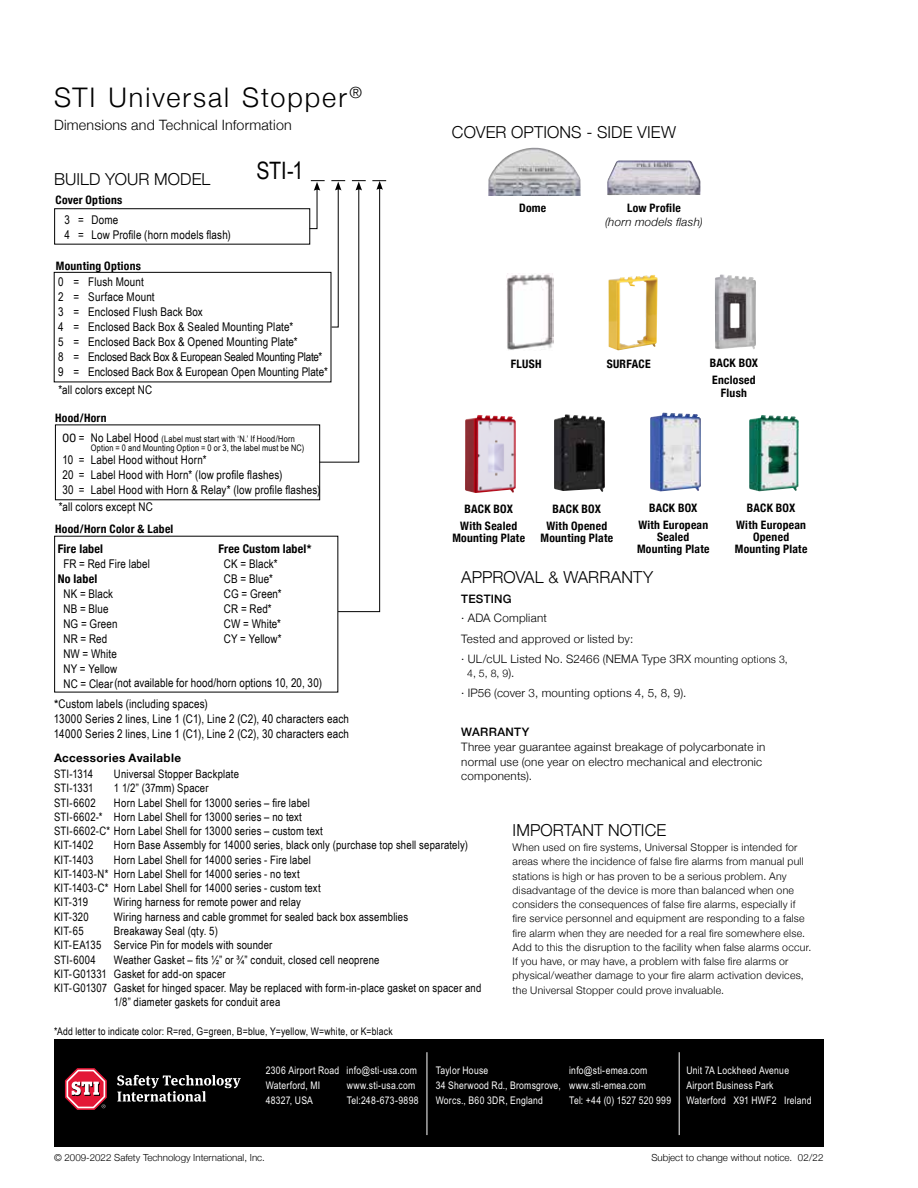
<style>
.page{position:relative;width:918px;height:1188px;background:#fff}
.page>*{position:absolute;margin:0;border:0;box-sizing:border-box;transform-origin:0 0}
.t1{font:300 27px "Helvetica Neue";letter-spacing:.075em;color:#000}
.t2{font:24px "Arial Narrow";color:#000}
.t3{font:300 16.5px "Helvetica Neue";letter-spacing:.005em;color:#000}
.t4{font:300 14.25px "Helvetica Neue";letter-spacing:.015em;color:#000}
.t5{font:12px/15px "Arial Narrow";letter-spacing:.015em;color:#000}
.t6{font:700 condensed 12px "Helvetica Neue";letter-spacing:.015em;color:#000}
.t7{font:11.7px/14.2px "Arial Narrow";letter-spacing:.02em;color:#000}
.t8{font:300 11.7px/20.2px "Helvetica Neue";letter-spacing:.02em;color:#000}
.t9{font:700 condensed 11.7px/17.2px "Helvetica Neue";letter-spacing:.02em;color:#000;text-align:center}
.t10{font:11.7px/15px "Arial Narrow";letter-spacing:.01em;color:#fff}
.t11{font:700 11.7px "Helvetica Neue";letter-spacing:.03em;color:#000}
.t12{font:italic 300 11.7px "Helvetica Neue";letter-spacing:.02em;color:#000}
.t13{font:500 11.7px "Helvetica Neue";letter-spacing:.025em;color:#000}
.t14{font:300 10.5px/14.2px "Helvetica Neue";letter-spacing:.025em;color:#000}
.t15{font:10.5px/15px "Arial Narrow";letter-spacing:.02em;color:#fff}
.t16{font:10.5px "Arial Narrow";letter-spacing:.02em;color:#000}
.t17{font:300 9.75px "Helvetica Neue";color:#000}
.t18{font:9px/9px "Arial Narrow";letter-spacing:.02em;color:#000}
.s1{font-family:"Helvetica Neue";font-size:12px}
.s2{font-size:12px}
.s3{font-size:10.5px}
.s4{font-size:11.7px}
.s5{font-family:"Helvetica Neue";font-weight:500;font-size:11.7px}
</style>
<div class="page">
<div style="left:54px;top:1039px;width:770px;height:108px;background:#000"></div>
<hr style="left:679px;top:1052px;width:1px;height:83px;background:#fff">
<svg style="left:65px;top:1068px;width:176px;height:42px"></svg>
<hr style="left:427px;top:1052px;width:1px;height:83px;background:#fff">
<div style="left:54px;top:272px;width:277px;height:110px;border:1px solid #000"></div>
<svg style="left:309px;top:180px;width:77px;height:432px"></svg>
<img style="left:465px;top:415px;width:51px;height:78px">
<img style="left:554px;top:414px;width:51px;height:78px">
<img style="left:650px;top:413px;width:51px;height:78px">
<img style="left:749px;top:415px;width:50px;height:76px">
<img style="left:507px;top:273px;width:46px;height:77px">
<img style="left:608px;top:275px;width:50px;height:75px">
<img style="left:715px;top:274px;width:41px;height:75px">
<img style="left:488px;top:148px;width:93px;height:48px">
<img style="left:607px;top:160px;width:94px;height:35px">
<h1 class="t1" style="left:54px;top:76px;width:309px">STI Universal Stopper<sup>®</sup></h1>
<p class="t4" style="left:54px;top:114px;width:239px">Dimensions and Technical Information</p>
<h3 class="t3" style="left:54px;top:166px;width:158px">BUILD YOUR MODEL</h3>
<p class="t9" style="left:56px;top:190px;width:68px">Cover Options</p>
<p class="t5" style="left:65px;top:212px;width:168px">3 = Dome<br>4 = Low Profile (horn models flash)</p>
<p class="t9" style="left:56px;top:256px;width:87px">Mounting Options</p>
<h2 class="t2" style="left:256px;top:153px;width:49px">STI-1</h2>
<p class="t5" style="left:58px;top:274px;width:271px">0 = Flush Mount<br>2 = Surface Mount<br>3 = Enclosed Flush Back Box<br>4 = Enclosed Back Box &amp; Sealed Mounting Plate*<br>5 = Enclosed Back Box &amp; Opened Mounting Plate*<br>8 = Enclosed Back Box &amp; European Sealed Mounting Plate* 9 = Enclosed Back Box &amp; European Open Mounting Plate*</p>
<p class="t5" style="left:58px;top:381px;width:95px">*all colors except NC</p>
<p class="t9" style="left:55px;top:408px;width:53px">Hood/Horn</p>
<p class="t18" style="left:91px;top:434px;width:215px;text-indent:-29px"><span class="s1">00</span> <span class="s2">= No Label Hood</span> (Label must start with ‘N.’ If Hood/Horn<br>Option = 0 and Mounting Option = 0 or 3, the label must be NC)</p>
<p class="t5" style="left:62px;top:452px;width:260px">10 = Label Hood without Horn*<br>20 = Label Hood with Horn* (low profile flashes)<br>30 = Label Hood with Horn &amp; Relay* (low profile flashes)</p>
<h3 class="t3" style="left:452px;top:119px;width:226px">COVER OPTIONS - SIDE VIEW</h3>
<p class="t9" style="left:519px;top:198px;width:29px">Dome</p>
<p class="t9" style="left:627px;top:198px;width:55px">Low Profile</p>
<p class="t12" style="left:605px;top:212px;width:99px">(horn models flash)</p>
<p class="t9" style="left:511px;top:354px;width:32px">FLUSH</p>
<p class="t9" style="left:607px;top:354px;width:45px">SURFACE</p>
<p class="t9" style="left:710px;top:354px;width:50px;line-height:16.5px;text-align:left">BACK BOX<br>Enclosed</p>
<p class="t9" style="left:721px;top:383px;width:27px">Flush</p>
<p class="t5" style="left:59px;top:499px;width:95px">*all colors except NC</p>
<p class="t9" style="left:638px;top:498px;width:71px">BACK BOX<br>With European</p>
<p class="t9" style="left:637px;top:530px;width:74px;line-height:12px">Sealed<br>Mounting Plate</p>
<p class="t9" style="left:736px;top:498px;width:71px">BACK BOX<br>With European</p>
<p class="t9" style="left:735px;top:530px;width:74px;line-height:12px">Opened<br>Mounting Plate</p>
<p class="t9" style="left:460px;top:499px;width:58px">BACK BOX<br>With Sealed</p>
<p class="t9" style="left:452px;top:528px;width:74px">Mounting Plate</p>
<p class="t9" style="left:546px;top:499px;width:62px">BACK BOX<br>With Opened</p>
<p class="t9" style="left:541px;top:528px;width:74px">Mounting Plate</p>
<p class="t9" style="left:55px;top:520px;width:120px">Hood/Horn Color &amp; Label</p>
<p class="t6" style="left:219px;top:539px;width:94px">Free Custom label*</p>
<p class="t5" style="left:224px;top:556px;width:59px">CK = Black*<br>CB = Blue*<br>CG = Green*<br>CR = Red*<br>CW = White*<br>CY = Yellow*</p>
<p class="t6" style="left:58px;top:539px;width:47px">Fire label</p>
<p class="t5" style="left:63px;top:556px;width:88px">FR = Red Fire label</p>
<p class="t6" style="left:58px;top:569px;width:41px">No label</p>
<p class="t5" style="left:63px;top:586px;width:260px">NK = Black<br>NB = Blue<br>NG = Green<br>NR = Red<br>NW = White<br>NY = Yellow<br>NC = Clear(not available for hood/horn options 10, 20, 30)</p>
<h3 class="t3" style="left:461px;top:564px;width:194px">APPROVAL &amp; WARRANTY</h3>
<p class="t13" style="left:461px;top:589px;width:52px">TESTING</p>
<p class="t8" style="left:461px;top:607px;width:328px">· ADA Compliant<br>Tested and approved or listed by:<br>· UL/cUL Listed No. S2466 (NEMA Type 3RX <span class="s3">mounting options 3,</span></p>
<p class="t14" style="left:467px;top:666px;width:49px">4, 5, 8, 9<span class="s4">).</span></p>
<p class="t8" style="left:461px;top:682px;width:226px">· IP56 (cover 3, mounting options 4, 5, 8, 9).</p>
<p class="t13" style="left:461px;top:722px;width:70px">WARRANTY</p>
<p class="t8" style="left:461px;top:739px;width:306px;line-height:14.2px">Three year guarantee against breakage of polycarbonate in normal use (one year on electro mechanical and electronic components).</p>
<p class="t5" style="left:54px;top:696px;width:297px"><span class="s5">*</span>Custom labels (including spaces)<br>13000 Series 2 lines, Line 1 (C1), Line 2 (C2), 40 characters each<br>14000 Series 2 lines, Line 1 (C1), Line 2 (C2), 30 characters each</p>
<p class="t11" style="left:54px;top:749px;width:129px">Accessories Available</p>
<p class="t7" style="left:54px;top:767px;width:41px">STI-1314</p>
<p class="t7" style="left:114px;top:767px;width:127px">Universal Stopper Backplate</p>
<p class="t7" style="left:54px;top:781px;width:41px">STI-1331</p>
<p class="t7" style="left:114px;top:781px;width:96px">1 1/2” (37mm) Spacer</p>
<p class="t7" style="left:54px;top:795px;width:43px">STI-6602</p>
<p class="t7" style="left:54px;top:795px;width:270px;text-indent:60px">Horn Label Shell for 13000 series – fire label STI-6602-* Horn Label Shell for 13000 series – no text STI-6602-C* Horn Label Shell for 13000 series – custom text KIT-1402</p>
<h3 class="t3" style="left:513px;top:817px;width:155px">IMPORTANT NOTICE</h3>
<p class="t14" style="left:513px;top:839px;width:300px">When used on fire systems, Universal Stopper is intended for areas where the incidence of false fire alarms from manual pull stations is high or has proven to be a serious problem. Any disadvantage of the device is more than balanced when one considers the consequences of false fire alarms, especially if fire service personnel and equipment are responding to a false fire alarm when they are needed for a real fire somewhere else.<br>Add to this the disruption to the facility when false alarms occur.<br>If you have, or may have, a problem with false fire alarms or physical/weather damage to your fire alarm activation devices, the Universal Stopper could prove invaluable.</p>
<p class="t7" style="left:114px;top:838px;width:356px">Horn Base Assembly for 14000 series, black only (purchase top shell separately)</p>
<p class="t7" style="left:54px;top:852px;width:268px;text-indent:60px">Horn Label Shell for 14000 series - Fire label KIT-1403-N* Horn Label Shell for 14000 series - no text KIT-1403-C* Horn Label Shell for 14000 series - custom text KIT-319</p>
<p class="t7" style="left:54px;top:852px;width:41px">KIT-1403</p>
<p class="t7" style="left:114px;top:895px;width:188px">Wiring harness for remote power and relay</p>
<p class="t7" style="left:54px;top:909px;width:36px">KIT-320</p>
<p class="t7" style="left:114px;top:909px;width:296px">Wiring harness and cable grommet for sealed back box assemblies</p>
<p class="t7" style="left:54px;top:923px;width:31px">KIT-65</p>
<p class="t7" style="left:54px;top:923px;width:220px;text-indent:60px">Breakaway Seal (qty. 5)<br>KIT-EA135 Service Pin for models with sounder<br>STI-6004</p>
<p class="t7" style="left:114px;top:952px;width:267px">Weather Gasket – fits ½” or ¾” conduit, closed cell neoprene</p>
<p class="t7" style="left:54px;top:966px;width:173px">KIT-G01331 Gasket for add-on spacer</p>
<p class="t7" style="left:54px;top:980px;width:429px">KIT-G01307 Gasket for hinged spacer. May be replaced with form-in-place gasket on spacer and</p>
<p class="t7" style="left:114px;top:995px;width:168px">1/8” diameter gaskets for conduit area</p>
<p class="t16" style="left:54px;top:1023px;width:340px">*Add letter to indicate color: R=red, G=green, B=blue, Y=yellow, W=white, or K=black</p>
<p class="t10" style="left:315px;top:1062px;width:88px">2306 Airport Road<br>Waterford, Michigan</p>
<p class="t10" style="left:433px;top:1062px;width:102px">Tel: 248-673-9898<br>Fax: 248-673-1246<br>Toll-free: 800-888-4784</p>
<p class="t10" style="left:559px;top:1062px;width:119px">Unit 49G Pipers Road<br>Park Farm Industrial Estate<br>Redditch, Worcestershire</p>
<p class="t10" style="left:699px;top:1062px;width:114px">Tel: 44 (0) 1527 520 999<br>Fax: 44 (0) 1527 501 999<br>Free: 0800 085 1678 (UK)</p>
<p class="t15" style="left:266px;top:1063px;width:153px">2306 Airport Road info@sti-usa.com<br>Waterford, MI</p>
<p class="t15" style="left:436px;top:1063px;width:213px;text-indent:133px">info@sti-emea.com<br>34 Sherwood Rd., Bromsgrove, www.sti-emea.com<br>Worcs., B60 3DR, England</p>
<p class="t15" style="left:436px;top:1063px;width:54px">Taylor House</p>
<p class="t15" style="left:686px;top:1063px;width:127px">Unit 7A Lockheed Avenue<br>Airport Business Park<br>Waterford X91 HWF2 Ireland</p>
<p class="t15" style="left:347px;top:1078px;width:70px">www.sti-usa.com</p>
<p class="t15" style="left:266px;top:1093px;width:49px">48327, USA</p>
<p class="t15" style="left:347px;top:1093px;width:73px">Tel:248-673-9898</p>
<p class="t15" style="left:569px;top:1093px;width:104px">Tel: +44 (0) 1527 520 999</p>
<p class="t17" style="left:54px;top:1150px;width:213px">© 2009-2022 Safety Technology International, Inc.</p>
<p class="t17" style="left:651px;top:1150px;width:174px">Subject to change without notice. 02/22</p>
</div>
